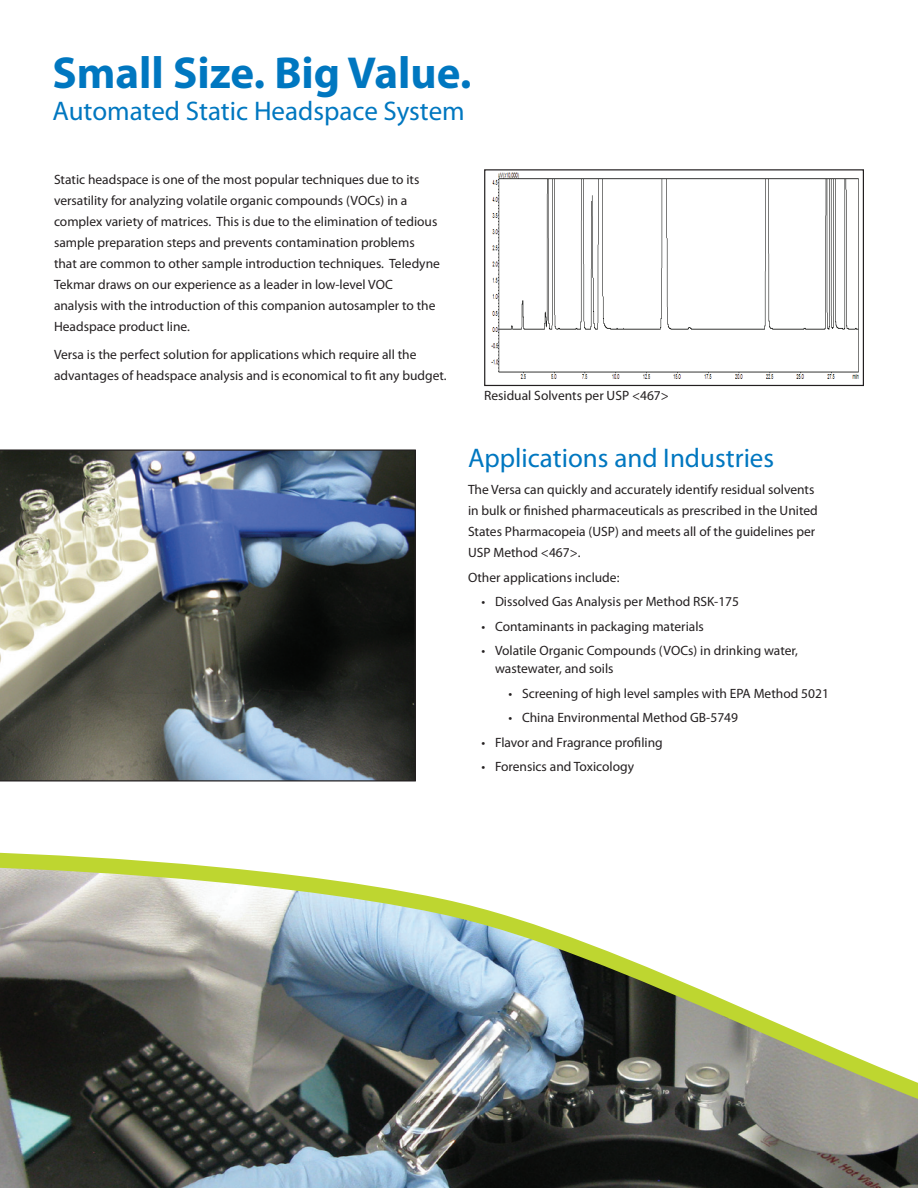
<style>
.page{position:relative;width:918px;height:1188px;background:#fff}
.page>*{position:absolute;margin:0;border:0;box-sizing:border-box;transform-origin:0 0}
.t1{font:700 45px "Myriad Pro";color:#0077c0}
.t2{font:27px "Myriad Pro";color:#0077c0}
.t3{font:13.5px/21px "Myriad Pro";color:#231f20}
</style>
<div class="page">
<img style="left:0;top:852px;width:918px;height:336px">
<img style="left:0;top:449px;width:416px;height:333px">
<img style="left:491px;top:172px;width:368px;height:207px">
<div style="left:484px;top:169px;width:380px;height:217px;border:1px solid #231f20"></div>
<h1 class="t1" style="left:52px;top:43px;width:420px">Small Size. Big Value.</h1>
<h2 class="t2" style="left:52px;top:94px;width:414px">Automated Static Headspace System</h2>
<p class="t3" style="left:54px;top:169px;width:387px">Static headspace is one of the most popular techniques due to its versatility for analyzing volatile organic compounds (VOCs) in a complex variety of matrices. This is due to the elimination of tedious sample preparation steps and prevents contamination problems that are common to other sample introduction techniques. Teledyne Tekmar draws on our experience as a leader in low-level VOC analysis with the introduction of this companion autosampler to the Headspace product line.</p>
<p class="t3" style="left:54px;top:343px;width:394px">Versa is the perfect solution for applications which require all the advantages of headspace analysis and is economical to fit any budget.</p>
<p class="t3" style="left:484px;top:385px;width:186px">Residual Solvents per USP &lt;467&gt;</p>
<h2 class="t2" style="left:468px;top:441px;width:308px">Applications and Industries</h2>
<p class="t3" style="left:468px;top:479px;width:351px">The Versa can quickly and accurately identify residual solvents in bulk or finished pharmaceuticals as prescribed in the United States Pharmacopeia (USP) and meets all of the guidelines per USP Method &lt;467&gt;.</p>
<p class="t3" style="left:468px;top:567px;width:153px">Other applications include:</p>
<p class="t3" style="left:482px;top:591px;width:259px">• Dissolved Gas Analysis per Method RSK-175</p>
<p class="t3" style="left:482px;top:616px;width:224px">• Contaminants in packaging materials</p>
<p class="t3" style="left:495px;top:642px;width:305px;line-height:18px;text-indent:-14px">• Volatile Organic Compounds (VOCs) in drinking water, wastewater, and soils</p>
<p class="t3" style="left:508px;top:683px;width:322px">• Screening of high level samples with EPA Method 5021</p>
<p class="t3" style="left:508px;top:707px;width:231px">• China Environmental Method GB-5749</p>
<p class="t3" style="left:482px;top:732px;width:183px">• Flavor and Fragrance profiling</p>
<p class="t3" style="left:482px;top:756px;width:154px">• Forensics and Toxicology</p>
</div>
